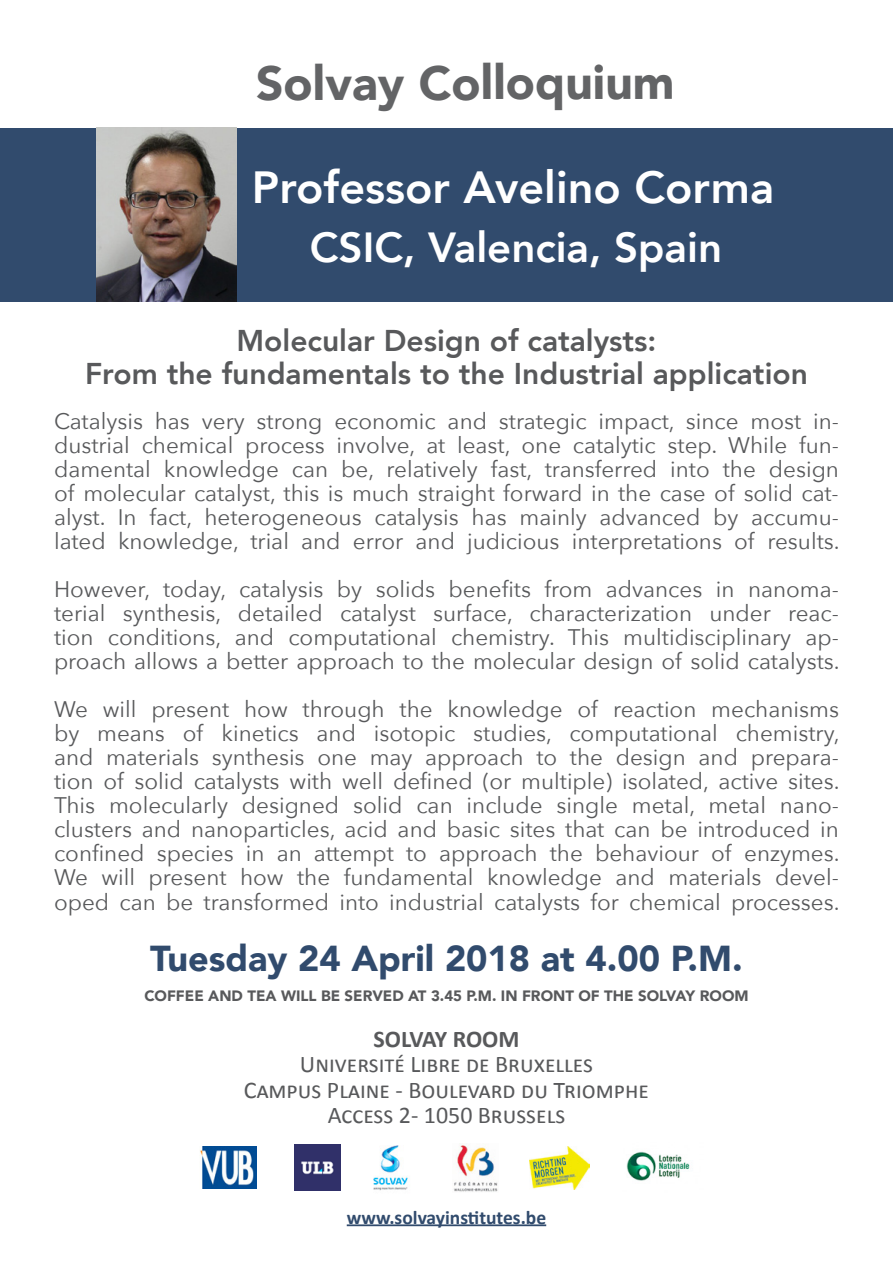
<style>
.page{position:relative;width:893px;height:1263px;background:#fff}
.page>*{position:absolute;margin:0;border:0;box-sizing:border-box;transform-origin:0 0}
.t1{font:900 48px "Avenir";letter-spacing:-.005em;color:#636466}
.t2{font:800 45px "Avenir";color:#fff}
.t3{font:800 42px "Avenir";color:#fff}
.t4{font:900 36px "Avenir";color:#314b6d}
.t5{font:800 30px/33px "Avenir";color:#58595b;text-align:center}
.t6{font:24px/25.5px "Calibri";color:#58595b;text-align:center}
.t7{font:700 24px "Calibri";letter-spacing:-.005em;color:#58595b}
.t8{font:22.5px/24px "Avenir Next";color:#58595b;text-align:justify}
.t9{font:700 19.5px "Calibri";color:#314b6d}
.t10{font:900 15px "Avenir";color:#58595b}
</style>
<div class="page">
<div style="left:0;top:128px;width:893px;height:173px;background:#314b6d"></div>
<hr style="left:347px;top:1224px;width:199px;height:2px;background:#314b6d">
<img style="left:373px;top:1145px;width:35px;height:46px">
<img style="left:454px;top:1144px;width:44px;height:48px">
<img style="left:295px;top:1144px;width:46px;height:46px">
<img style="left:200px;top:1146px;width:57px;height:42px">
<img style="left:626px;top:1151px;width:64px;height:30px">
<img style="left:529px;top:1146px;width:61px;height:44px">
<img style="left:96px;top:128px;width:140px;height:173px">
<h1 class="t1" style="left:256px;top:42px;width:421px">Solvay Colloquium</h1>
<h2 class="t2" style="left:252px;top:152px;width:524px">Professor Avelino Corma</h2>
<h3 class="t3" style="left:310px;top:215px;width:414px">CSIC, Valencia, Spain</h3>
<h3 class="t5" style="left:85px;top:324px;width:724px">Molecular Design of catalysts:<br>From the fundamentals to the Industrial application</h3>
<p class="t8" style="left:54px;top:408px;width:787px">Catalysis has very strong economic and strategic impact, since most in&shy;dustrial chemical process involve, at least, one catalytic step. While fun&shy;damental knowledge can be, relatively fast, transferred into the design of molecular catalyst, this is much straight forward in the case of solid cat&shy;alyst. In fact, heterogeneous catalysis has mainly advanced by accumu&shy;lated knowledge, trial and error and judicious interpretations of results.</p>
<p class="t8" style="left:54px;top:577px;width:787px">However, today, catalysis by solids benefits from advances in nanoma&shy;terial synthesis, detailed catalyst surface, characterization under reac&shy;tion conditions, and computational chemistry. This multidisciplinary ap&shy;proach allows a better approach to the molecular design of solid catalysts.</p>
<p class="t8" style="left:54px;top:697px;width:787px">We will present how through the knowledge of reaction mechanisms by means of kinetics and isotopic studies, computational chemistry, and materials synthesis one may approach to the design and prepara&shy;tion of solid catalysts with well defined (or multiple) isolated, active sites.<br>This molecularly designed solid can include single metal, metal nano&shy;clusters and nanoparticles, acid and basic sites that can be introduced in confined species in an attempt to approach the behaviour of enzymes.<br>We will present how the fundamental knowledge and materials devel&shy;oped can be transformed into industrial catalysts for chemical processes.</p>
<h3 class="t4" style="left:150px;top:928px;width:594px">Tuesday 24 April 2018 at 4.00 P.M.</h3>
<p class="t10" style="left:144px;top:983px;width:606px">COFFEE AND TEA WILL BE SERVED AT 3.45 P.M. IN FRONT OF THE SOLVAY ROOM</p>
<p class="t7" style="left:373px;top:1023px;width:147px">SOLVAY ROOM</p>
<p class="t6" style="left:244px;top:1051px;width:407px">Université Libre de Bruxelles<br>Campus Plaine - Boulevard du Triomphe<br>Access 2- 1050 Brussels</p>
<p class="t9" style="left:347px;top:1205px;width:201px">www.solvayinstitutes.be</p>
</div>
